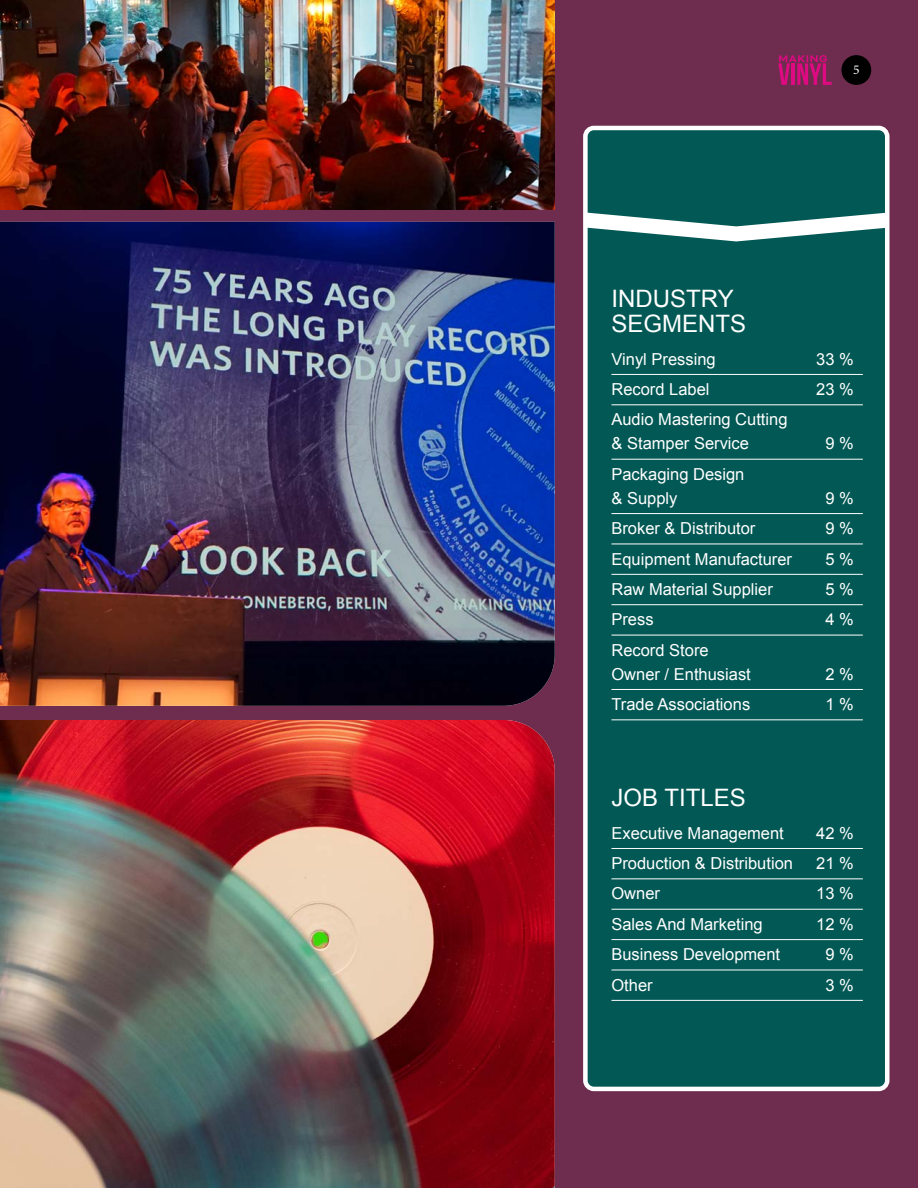
<style>
.page{position:relative;width:918px;height:1188px;background:#6e2c4e}
.page>*{position:absolute;margin:0;border:0;box-sizing:border-box;transform-origin:0 0}
.t1{font:24px/25.5px "Arial";color:#fff}
.t2{font:16.5px/24px "Arial";color:#fff}
.t3{font:13.5px "Minion Pro";color:#fff}
</style>
<div class="page">
<svg style="left:778px;top:55px;width:54px;height:30px"></svg>
<div style="left:841px;top:55px;width:30px;height:30px;background:#000;border-radius:50%"></div>
<img style="left:0;top:720px;width:555px;height:468px">
<img style="left:0;top:222px;width:555px;height:484px">
<img style="left:0;top:0;width:555px;height:209px">
<div style="left:585px;top:128px;width:302px;height:961px;background:#025854;border-radius:9px"></div>
<div style="left:583px;top:126px;width:306px;height:965px;border:4px solid #fff;border-radius:9px"></div>
<hr style="left:611px;top:374px;width:252px;height:1px;background:#fff">
<hr style="left:611px;top:405px;width:252px;height:1px;background:#fff">
<hr style="left:611px;top:459px;width:252px;height:1px;background:#fff">
<hr style="left:611px;top:513px;width:252px;height:1px;background:#fff">
<hr style="left:611px;top:544px;width:252px;height:1px;background:#fff">
<hr style="left:611px;top:574px;width:252px;height:1px;background:#fff">
<hr style="left:611px;top:604px;width:252px;height:1px;background:#fff">
<hr style="left:611px;top:635px;width:252px;height:1px;background:#fff">
<hr style="left:611px;top:689px;width:252px;height:1px;background:#fff">
<hr style="left:611px;top:720px;width:252px;height:1px;background:#fff">
<hr style="left:611px;top:848px;width:252px;height:1px;background:#fff">
<hr style="left:611px;top:879px;width:252px;height:1px;background:#fff">
<hr style="left:611px;top:909px;width:252px;height:1px;background:#fff">
<hr style="left:611px;top:939px;width:252px;height:1px;background:#fff">
<hr style="left:611px;top:970px;width:252px;height:1px;background:#fff">
<hr style="left:611px;top:1000px;width:252px;height:1px;background:#fff">
<svg style="left:583px;top:204px;width:307px;height:45px"></svg>
<p class="t3" style="left:853px;top:61px;width:8px">5</p>
<h1 class="t1" style="left:611px;top:286px;width:136px">INDUSTRY<br>SEGMENTS</h1>
<p class="t2" style="left:611px;top:347px;width:106px">Vinyl Pressing</p>
<p class="t2" style="left:816px;top:347px;width:39px">33 %</p>
<p class="t2" style="left:611px;top:377px;width:100px">Record Label</p>
<p class="t2" style="left:816px;top:377px;width:39px">23 %</p>
<p class="t2" style="left:611px;top:408px;width:178px">Audio Mastering Cutting &amp; Stamper Service</p>
<p class="t2" style="left:825px;top:432px;width:30px">9 %</p>
<p class="t2" style="left:611px;top:462px;width:134px">Packaging Design &amp; Supply</p>
<p class="t2" style="left:825px;top:486px;width:30px">9 %</p>
<p class="t2" style="left:611px;top:517px;width:145px">Broker &amp; Distributor</p>
<p class="t2" style="left:825px;top:517px;width:30px">9 %</p>
<p class="t2" style="left:611px;top:547px;width:182px">Equipment Manufacturer</p>
<p class="t2" style="left:825px;top:547px;width:30px">5 %</p>
<p class="t2" style="left:611px;top:577px;width:163px">Raw Material Supplier</p>
<p class="t2" style="left:825px;top:577px;width:30px">5 %</p>
<p class="t2" style="left:611px;top:608px;width:44px">Press</p>
<p class="t2" style="left:825px;top:608px;width:30px">4 %</p>
<p class="t2" style="left:611px;top:638px;width:141px">Record Store<br>Owner / Enthusiast</p>
<p class="t2" style="left:825px;top:662px;width:30px">2 %</p>
<p class="t2" style="left:611px;top:692px;width:140px">Trade Associations</p>
<p class="t2" style="left:825px;top:692px;width:30px">1 %</p>
<h1 class="t1" style="left:611px;top:785px;width:136px">JOB TITLES</h1>
<p class="t2" style="left:611px;top:821px;width:174px">Executive Management</p>
<p class="t2" style="left:816px;top:821px;width:39px">42 %</p>
<p class="t2" style="left:611px;top:851px;width:183px">Production &amp; Distribution</p>
<p class="t2" style="left:816px;top:851px;width:39px">21 %</p>
<p class="t2" style="left:611px;top:882px;width:50px">Owner</p>
<p class="t2" style="left:816px;top:882px;width:39px">13 %</p>
<p class="t2" style="left:611px;top:912px;width:153px">Sales And Marketing</p>
<p class="t2" style="left:816px;top:912px;width:39px">12 %</p>
<p class="t2" style="left:611px;top:943px;width:170px">Business Development</p>
<p class="t2" style="left:825px;top:943px;width:30px">9 %</p>
<p class="t2" style="left:611px;top:973px;width:43px">Other</p>
<p class="t2" style="left:825px;top:973px;width:30px">3 %</p>
</div>
